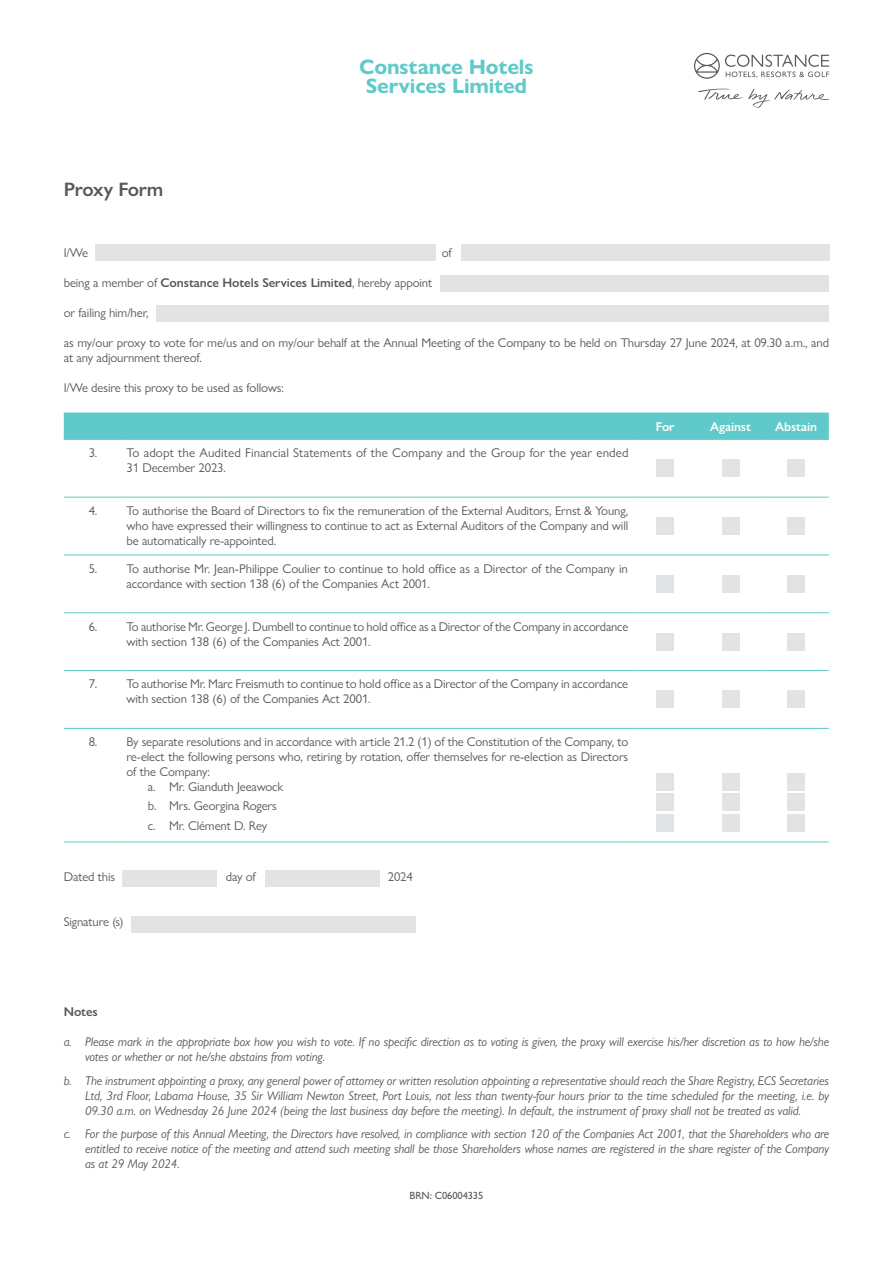
<style>
.page{position:relative;width:893px;height:1263px;background:#fff}
.page>*{position:absolute;margin:0;border:0;box-sizing:border-box;transform-origin:0 0}
.t1{font:700 21px/19.5px "Gill Sans Nova";letter-spacing:-.01em;color:#5fcac9;text-align:center}
.t2{font:600 19.5px "Gill Sans Nova";letter-spacing:-.01em;color:#58595b}
.t3{font:12.75px/15px "Gill Sans Nova";letter-spacing:-.01em;color:#58595b}
.t4{font:italic 12.75px/15px "Gill Sans Nova";letter-spacing:-.01em;color:#58595b;text-align:justify}
.t5{font:600 12.75px "Gill Sans Nova";letter-spacing:-.01em;color:#58595b}
.t6{font:600 12.75px "Gill Sans Nova";letter-spacing:-.01em;color:#fff}
.t7{font:500 10.5px "Gill Sans Nova";letter-spacing:-.01em;color:#58595b}
.s1{font-weight:400}
</style>
<div class="page">
<svg style="left:694px;top:53px;width:135px;height:26px"></svg>
<svg style="left:698px;top:89px;width:131px;height:19px"></svg>
<div style="left:64px;top:414px;width:765px;height:25px;background:#5fcac9"></div>
<hr style="left:64px;top:439px;width:58px;height:1px;background:#5fcac9">
<hr style="left:122px;top:439px;width:510px;height:1px;background:#5fcac9">
<hr style="left:632px;top:439px;width:66px;height:1px;background:#5fcac9">
<hr style="left:698px;top:439px;width:65px;height:1px;background:#5fcac9">
<hr style="left:763px;top:439px;width:66px;height:1px;background:#5fcac9">
<hr style="left:64px;top:497px;width:58px;height:1px;background:#5fcac9">
<hr style="left:122px;top:497px;width:510px;height:1px;background:#5fcac9">
<hr style="left:632px;top:497px;width:66px;height:1px;background:#5fcac9">
<hr style="left:698px;top:497px;width:65px;height:1px;background:#5fcac9">
<hr style="left:763px;top:497px;width:66px;height:1px;background:#5fcac9">
<hr style="left:64px;top:555px;width:58px;height:1px;background:#5fcac9">
<hr style="left:122px;top:555px;width:510px;height:1px;background:#5fcac9">
<hr style="left:632px;top:555px;width:66px;height:1px;background:#5fcac9">
<hr style="left:698px;top:555px;width:65px;height:1px;background:#5fcac9">
<hr style="left:763px;top:555px;width:66px;height:1px;background:#5fcac9">
<hr style="left:64px;top:612px;width:58px;height:1px;background:#5fcac9">
<hr style="left:122px;top:612px;width:510px;height:1px;background:#5fcac9">
<hr style="left:632px;top:612px;width:66px;height:1px;background:#5fcac9">
<hr style="left:698px;top:612px;width:65px;height:1px;background:#5fcac9">
<hr style="left:763px;top:612px;width:66px;height:1px;background:#5fcac9">
<hr style="left:64px;top:670px;width:58px;height:1px;background:#5fcac9">
<hr style="left:122px;top:670px;width:510px;height:1px;background:#5fcac9">
<hr style="left:632px;top:670px;width:66px;height:1px;background:#5fcac9">
<hr style="left:698px;top:670px;width:65px;height:1px;background:#5fcac9">
<hr style="left:763px;top:670px;width:66px;height:1px;background:#5fcac9">
<hr style="left:64px;top:728px;width:58px;height:1px;background:#5fcac9">
<hr style="left:122px;top:728px;width:510px;height:1px;background:#5fcac9">
<hr style="left:632px;top:728px;width:66px;height:1px;background:#5fcac9">
<hr style="left:698px;top:728px;width:65px;height:1px;background:#5fcac9">
<hr style="left:763px;top:728px;width:66px;height:1px;background:#5fcac9">
<hr style="left:64px;top:413px;width:58px;height:1px;background:#5fcac9">
<hr style="left:122px;top:413px;width:510px;height:1px;background:#5fcac9">
<hr style="left:632px;top:413px;width:66px;height:1px;background:#5fcac9">
<hr style="left:698px;top:413px;width:65px;height:1px;background:#5fcac9">
<hr style="left:763px;top:413px;width:66px;height:1px;background:#5fcac9">
<hr style="left:64px;top:842px;width:58px;height:1px;background:#5fcac9">
<hr style="left:122px;top:842px;width:510px;height:1px;background:#5fcac9">
<hr style="left:632px;top:842px;width:66px;height:1px;background:#5fcac9">
<hr style="left:698px;top:842px;width:65px;height:1px;background:#5fcac9">
<hr style="left:763px;top:842px;width:66px;height:1px;background:#5fcac9">
<div style="left:657px;top:460px;width:17px;height:17px;background:#e2e3e4"></div>
<div style="left:722px;top:460px;width:17px;height:17px;background:#e2e3e4"></div>
<div style="left:788px;top:460px;width:17px;height:17px;background:#e2e3e4"></div>
<div style="left:657px;top:517px;width:17px;height:17px;background:#e2e3e4"></div>
<div style="left:722px;top:517px;width:17px;height:17px;background:#e2e3e4"></div>
<div style="left:788px;top:517px;width:17px;height:17px;background:#e2e3e4"></div>
<div style="left:657px;top:575px;width:17px;height:17px;background:#e2e3e4"></div>
<div style="left:722px;top:575px;width:17px;height:17px;background:#e2e3e4"></div>
<div style="left:788px;top:575px;width:17px;height:17px;background:#e2e3e4"></div>
<div style="left:657px;top:633px;width:17px;height:17px;background:#e2e3e4"></div>
<div style="left:722px;top:633px;width:17px;height:17px;background:#e2e3e4"></div>
<div style="left:788px;top:633px;width:17px;height:17px;background:#e2e3e4"></div>
<div style="left:657px;top:691px;width:17px;height:17px;background:#e2e3e4"></div>
<div style="left:722px;top:691px;width:17px;height:17px;background:#e2e3e4"></div>
<div style="left:788px;top:691px;width:17px;height:17px;background:#e2e3e4"></div>
<div style="left:95px;top:244px;width:341px;height:16px;background:#e2e3e4"></div>
<div style="left:122px;top:870px;width:95px;height:16px;background:#e2e3e4"></div>
<div style="left:131px;top:916px;width:284px;height:16px;background:#e2e3e4"></div>
<div style="left:265px;top:870px;width:114px;height:16px;background:#e2e3e4"></div>
<div style="left:461px;top:244px;width:368px;height:16px;background:#e2e3e4"></div>
<div style="left:441px;top:275px;width:388px;height:16px;background:#e2e3e4"></div>
<div style="left:156px;top:306px;width:673px;height:16px;background:#e2e3e4"></div>
<div style="left:657px;top:773px;width:17px;height:17px;background:#e2e3e4"></div>
<div style="left:657px;top:794px;width:17px;height:17px;background:#e2e3e4"></div>
<div style="left:657px;top:814px;width:17px;height:17px;background:#e2e3e4"></div>
<div style="left:722px;top:773px;width:17px;height:17px;background:#e2e3e4"></div>
<div style="left:722px;top:794px;width:17px;height:17px;background:#e2e3e4"></div>
<div style="left:722px;top:814px;width:17px;height:17px;background:#e2e3e4"></div>
<div style="left:787px;top:773px;width:17px;height:17px;background:#e2e3e4"></div>
<div style="left:787px;top:794px;width:17px;height:17px;background:#e2e3e4"></div>
<div style="left:787px;top:814px;width:17px;height:17px;background:#e2e3e4"></div>
<h2 class="t2" style="left:64px;top:177px;width:101px">Proxy Form</h2>
<h1 class="t1" style="left:359px;top:57px;width:176px">Constance Hotels<br>Services Limited</h1>
<p class="t3" style="left:64px;top:245px;width:26px">I/We</p>
<p class="t3" style="left:442px;top:245px;width:12px">of</p>
<p class="t5" style="left:64px;top:275px;width:370px"><span class="s1">being a member of</span> Constance Hotels Services Limited<span class="s1">, hereby appoint</span></p>
<p class="t3" style="left:64px;top:305px;width:86px">or failing him/her,</p>
<p class="t3" style="left:64px;top:335px;width:767px">as my/our proxy to vote for me/us and on my/our behalf at the Annual Meeting of the Company to be held on Thursday 27 June 2024, at 09.30 a.m., and at any adjournment thereof.</p>
<p class="t3" style="left:64px;top:380px;width:222px">I/We desire this proxy to be used as follows:</p>
<p class="t6" style="left:656px;top:419px;width:20px">For</p>
<p class="t6" style="left:710px;top:419px;width:42px">Against</p>
<p class="t6" style="left:775px;top:419px;width:44px">Abstain</p>
<p class="t3" style="left:126px;top:445px;width:504px;text-indent:-38px">3. To adopt the Audited Financial Statements of the Company and the Group for the year ended<br>31 December 2023.</p>
<p class="t3" style="left:126px;top:503px;width:503px;text-align:justify;text-indent:-38px">4. To authorise the Board of Directors to fix the remuneration of the External Auditors, Ernst &amp; Young, who have expressed their willingness to continue to act as External Auditors of the Company and will be automatically re-appointed.</p>
<p class="t3" style="left:126px;top:561px;width:503px;text-indent:-38px">5. To authorise Mr. Jean-Philippe Coulier to continue to hold office as a Director of the Company in accordance with section 138 (6) of the Companies Act 2001.</p>
<p class="t3" style="left:126px;top:619px;width:503px;text-indent:-38px">6. To authorise Mr. George J. Dumbell to continue to hold office as a Director of the Company in accordance with section 138 (6) of the Companies Act 2001.</p>
<p class="t3" style="left:126px;top:676px;width:503px;text-indent:-38px">7. To authorise Mr. Marc Freismuth to continue to hold office as a Director of the Company in accordance with section 138 (6) of the Companies Act 2001.</p>
<p class="t3" style="left:89px;top:734px;width:541px">8. By separate resolutions and in accordance with article 21.2 (1) of the Constitution of the Company, to</p>
<p class="t3" style="left:126px;top:749px;width:503px">re-elect the following persons who, retiring by rotation, offer themselves for re-election as Directors</p>
<p class="t3" style="left:126px;top:764px;width:85px">of the Company:</p>
<p class="t3" style="left:148px;top:779px;width:137px">a. Mr. Gianduth Jeeawock</p>
<p class="t3" style="left:148px;top:796px;width:131px;line-height:19.2px">b. Mrs. Georgina Rogers c. Mr. Clément D. Rey</p>
<p class="t3" style="left:64px;top:869px;width:53px">Dated this</p>
<p class="t3" style="left:226px;top:869px;width:32px">day of</p>
<p class="t3" style="left:388px;top:869px;width:27px">2024</p>
<p class="t3" style="left:64px;top:914px;width:61px">Signature (s)</p>
<p class="t5" style="left:64px;top:1004px;width:36px">Notes</p>
<p class="t4" style="left:85px;top:1034px;width:746px;text-indent:-21px">a. Please mark in the appropriate box how you wish to vote. If no specific direction as to voting is given, the proxy will exercise his/her discretion as to how he/she votes or whether or not he/she abstains from voting.</p>
<p class="t4" style="left:85px;top:1072px;width:746px;text-indent:-21px">b. The instrument appointing a proxy, any general power of attorney or written resolution appointing a representative should reach the Share Registry, ECS Secretaries Ltd, 3rd Floor, Labama House, 35 Sir William Newton Street, Port Louis, not less than twenty-four hours prior to the time scheduled for the meeting, i.e. by 09.30 a.m. on Wednesday 26 June 2024 (being the last business day before the meeting). In default, the instrument of proxy shall not be treated as valid.</p>
<p class="t4" style="left:85px;top:1126px;width:746px;text-indent:-21px">c. For the purpose of this Annual Meeting, the Directors have resolved, in compliance with section 120 of the Companies Act 2001, that the Shareholders who are entitled to receive notice of the meeting and attend such meeting shall be those Shareholders whose names are registered in the share register of the Company as at 29 May 2024.</p>
<p class="t7" style="left:410px;top:1189px;width:75px">BRN: C06004335</p>
</div>
